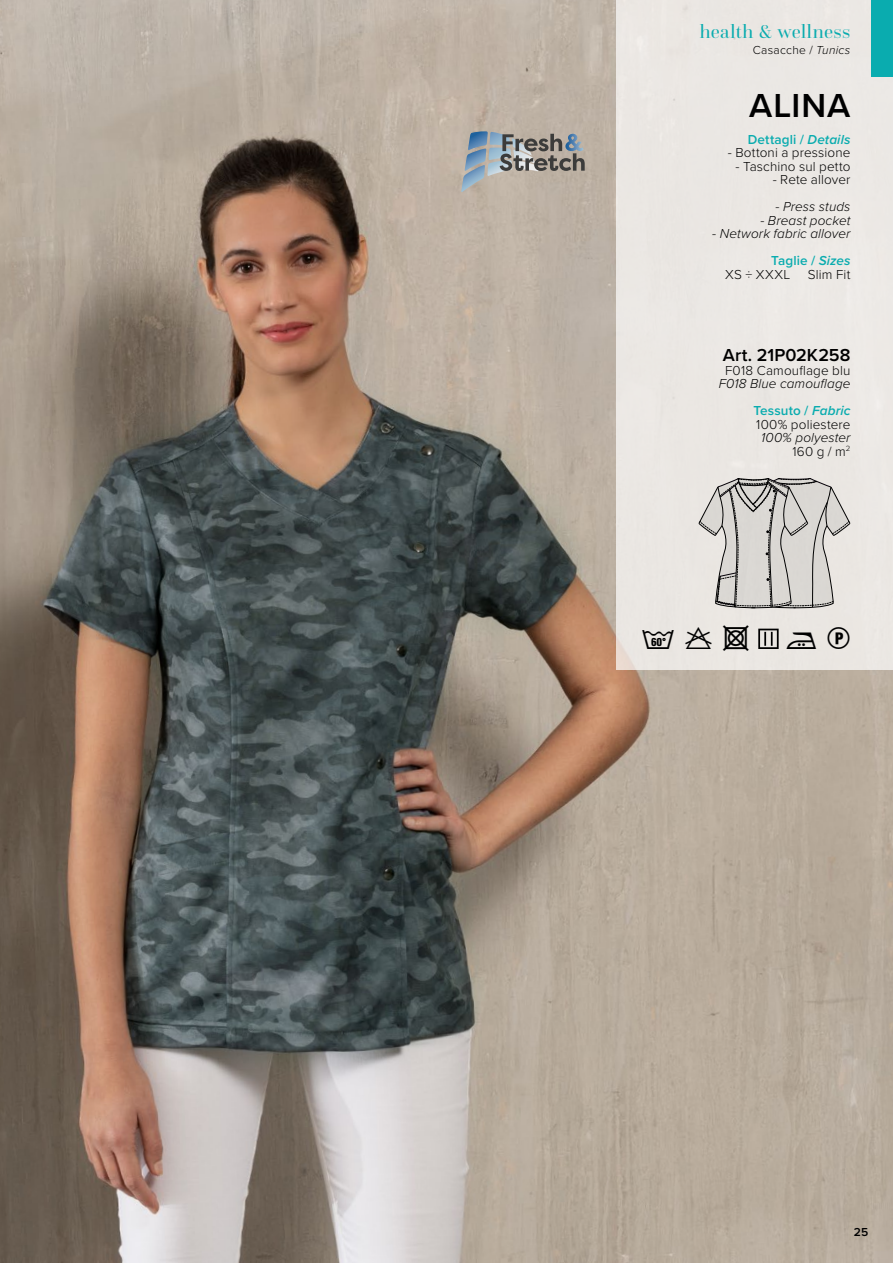
<style>
.page{position:relative;width:893px;height:1263px;background:#fff}
.page>*{position:absolute;margin:0;border:0;box-sizing:border-box;transform-origin:0 0}
.t1{font:600 34.5px "Proxima Nova";letter-spacing:.025em;color:#000}
.t2{font:22.5px "Lavaggio Plain";color:#000}
.t3{font:19.5px "Questa Grande";letter-spacing:.015em;color:#0aacaf}
.t4{font:600 18px "Proxima Nova";letter-spacing:.005em;color:#000}
.t5{font:italic 300 13.5px/27px "Proxima Nova";letter-spacing:.01em;color:#000;text-align:right}
.t6{font:300 13.5px "Proxima Nova";letter-spacing:.01em;color:#000}
.t7{font:600 13.5px "Proxima Nova";letter-spacing:.01em;color:#0aacaf}
.t8{font:300 12px "Proxima Nova";letter-spacing:.025em;color:#000}
.t9{font:600 12px "Proxima Nova";color:#000}
.s1{font-style:italic}
.s2{font-weight:600;font-style:normal;color:#0aacaf}
.s3{font-weight:600;color:#0aacaf}
.s4{font-style:normal}
</style>
<div class="page">
<img style="left:1px;top:0;width:892px;height:1263px">
<img style="left:0;top:0;width:1px;height:1263px">
<div style="left:617px;top:0;width:276px;height:670px;background:#ebe7e4"></div>
<svg style="left:699px;top:478px;width:151px;height:131px"></svg>
<svg style="left:889px;top:1259px;width:4px;height:4px"></svg>
<div style="left:872px;top:0;width:21px;height:77px;background:#0aacaf"></div>
<svg style="left:758px;top:629px;width:21px;height:20px"></svg>
<svg style="left:461px;top:131px;width:124px;height:61px"></svg>
<h3 class="t3" style="left:700px;top:19px;width:152px">health &amp; wellness</h3>
<p class="t8" style="left:753px;top:41px;width:99px">Casacche / <span class="s1">Tunics</span></p>
<h1 class="t1" style="left:749px;top:79px;width:103px">ALINA</h1>
<p class="t7" style="left:748px;top:129px;width:104px">Dettagli / <span class="s1">Details</span></p>
<p class="t6" style="left:728px;top:142px;width:124px">- Bottoni a pressione</p>
<p class="t6" style="left:735px;top:156px;width:116px">- Taschino sul petto</p>
<p class="t6" style="left:773px;top:169px;width:79px">- Rete allover</p>
<p class="t5" style="left:776px;top:192px;width:76px">- Press studs</p>
<p class="t5" style="left:760px;top:206px;width:92px">- Breast pocket</p>
<p class="t5" style="left:712px;top:219px;width:140px">- Network fabric allover<br><span class="s2">Taglie /</span> <span class="s3">Sizes</span></p>
<p class="t6" style="left:725px;top:264px;width:67px">XS ÷ XXXL</p>
<p class="t6" style="left:808px;top:264px;width:44px">Slim Fit</p>
<h3 class="t4" style="left:723px;top:342px;width:129px">Art. 21P02K258</h3>
<p class="t6" style="left:725px;top:360px;width:127px">F018 Camouflage blu</p>
<p class="t5" style="left:719px;top:369px;width:133px">F018 Blue camouflage<br><span class="s2">Tessuto /</span> <span class="s3">Fabric</span></p>
<p class="t6" style="left:756px;top:414px;width:96px">100% poliestere</p>
<p class="t5" style="left:761px;top:430px;width:91px;line-height:13.5px">100% polyester<br><span class="s4">160 g / m</span><sup>2</sup></p>
<h2 class="t2" style="left:642px;top:621px;width:110px">C Y R</h2>
<h2 class="t2" style="left:786px;top:621px;width:66px">T G</h2>
<p class="t9" style="left:854px;top:1223px;width:16px">25</p>
</div>
